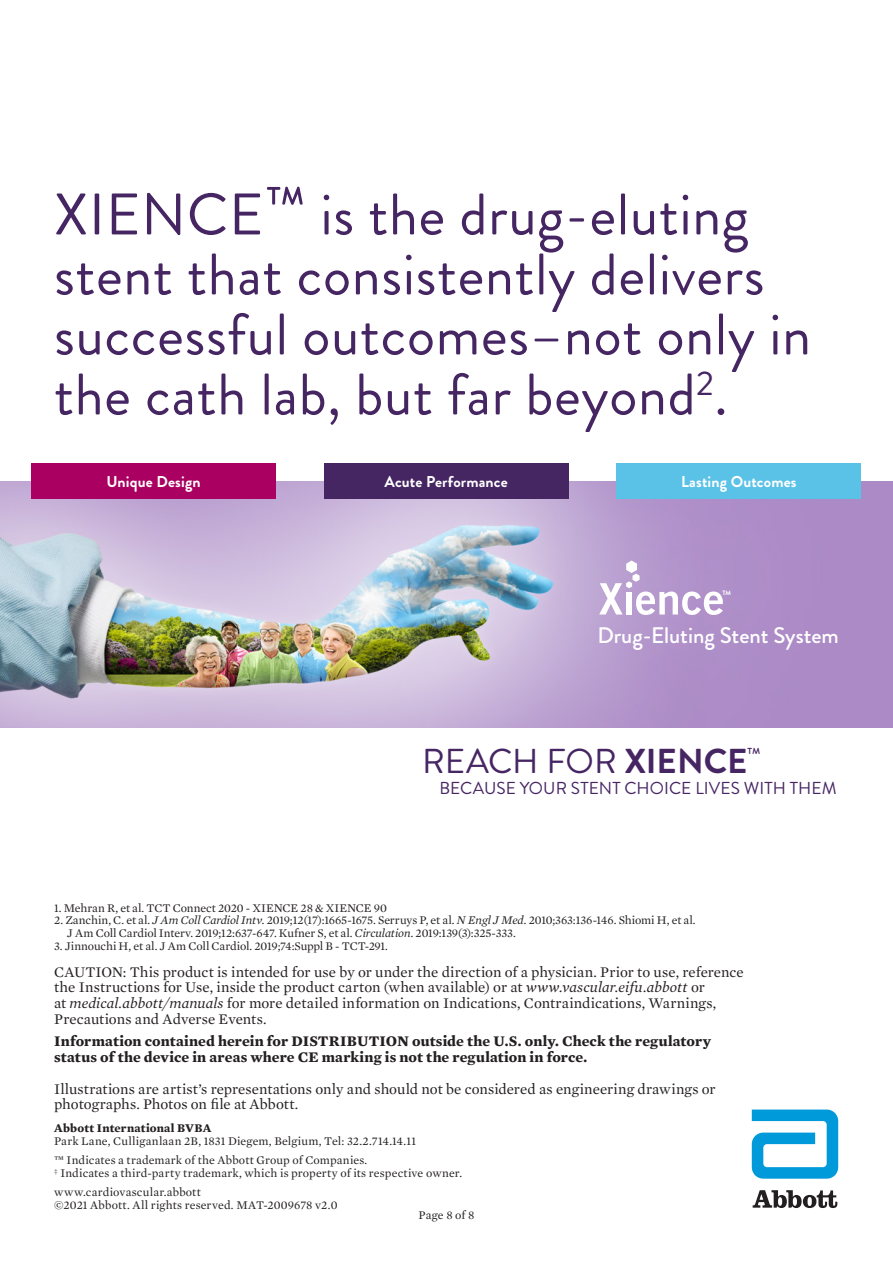
<style>
.page{position:relative;width:893px;height:1263px;background:#fff}
.page>*{position:absolute;margin:0;border:0;box-sizing:border-box;transform-origin:0 0}
.Title_Main{font:58.5px/60px "Brandon Grotesque";letter-spacing:.01em;color:#462563}
.t1{font:34.5px "Brandon Grotesque";letter-spacing:-.005em;color:#462563}
.t2{font:500 22.5px "Brandon Grotesque";color:#fff}
.t3{font:17.25px "Brandon Grotesque";letter-spacing:.005em;color:#462563}
.Title_Main-2{font:700 15.75px "Brandon Grotesque";letter-spacing:.01em;color:#fff}
._2018_BoilerPlate_10{font:15px/15.8px "Mercury Text G1";color:#231f20}
._2018_BoilerPlate_10-2{font:700 15px/15.8px "Mercury Text G1";letter-spacing:.005em;color:#231f20}
.Foot_notes{font:12px/12.8px "Mercury Text G1";letter-spacing:-.01em;color:#231f20}
._2018_BoilerPlate_8p{font:12px/12.8px "Mercury Text G1";letter-spacing:.01em;color:#231f20}
._2018_BoilerPlate_Ab{font:700 12px "Mercury Text G1";letter-spacing:.015em;color:#231f20}
.t4{font:700 6.3px "Brandon Grotesque";color:#fff}
.s1{font-weight:700}
.s2{font-style:italic}
</style>
<div class="page">
<svg style="left:752px;top:1109px;width:86px;height:70px"></svg>
<svg style="left:753px;top:1190px;width:84px;height:18px"></svg>
<img style="left:0;top:481px;width:893px;height:246px">
<div style="left:31px;top:463px;width:245px;height:36px;background:#aa0061"></div>
<div style="left:324px;top:463px;width:244px;height:36px;background:#462563"></div>
<div style="left:617px;top:463px;width:244px;height:36px;background:#5bc2e7"></div>
<svg style="left:599px;top:560px;width:124px;height:55px"></svg>
<p class="Title_Main" style="left:54px;top:185px;width:759px">XIENCE™ is the drug-eluting stent that consistently delivers successful outcomes–not only in the cath lab, but far beyond<sup>2</sup>.</p>
<p class="Title_Main-2" style="left:106px;top:470px;width:96px">Unique Design</p>
<p class="Title_Main-2" style="left:385px;top:470px;width:125px">Acute Performance</p>
<p class="Title_Main-2" style="left:681px;top:470px;width:117px">Lasting Outcomes</p>
<p class="t4" style="left:722px;top:588px;width:10px">TM</p>
<p class="t2" style="left:597px;top:619px;width:243px">Drug-Eluting Stent System</p>
<p class="t1" style="left:422px;top:737px;width:340px">REACH FOR <span class="s1">XIENCE</span><sup>™</sup></p>
<p class="t3" style="left:439px;top:776px;width:399px">BECAUSE YOUR STENT CHOICE LIVES WITH THEM</p>
<p class="Foot_notes" style="left:54px;top:900px;width:334px">1. Mehran R, et al. TCT Connect 2020 - XIENCE 28 &amp; XIENCE 90</p>
<p class="Foot_notes" style="left:67px;top:913px;width:630px;text-indent:-13px">2. Zanchin, C. et al. <span class="s2">J Am Coll Cardiol Intv.</span> 2019;12(17):1665-1675. Serruys P, et al. <span class="s2">N Engl J Med.</span> 2010;363:136-146. Shiomi H, et al.<br>J Am Coll Cardiol Interv. 2019;12:637-647. Kufner S, et al. <span class="s2">Circulation.</span> 2019:139(3):325-333.</p>
<p class="Foot_notes" style="left:54px;top:939px;width:335px">3. Jinnouchi H, et al. J Am Coll Cardiol. 2019;74:Suppl B - TCT-291.</p>
<p class="_2018_BoilerPlate_10" style="left:54px;top:963px;width:691px">CAUTION: This product is intended for use by or under the direction of a physician. Prior to use, reference the Instructions for Use, inside the product carton (when available) or at <span class="s2">www.vascular.eifu.abbott</span> or<br>at <span class="s2">medical.abbott/manuals</span> for more detailed information on Indications, Contraindications, Warnings, Precautions and Adverse Events.</p>
<p class="_2018_BoilerPlate_10-2" style="left:54px;top:1033px;width:658px">Information contained herein for DISTRIBUTION outside the U.S. only. Check the regulatory status of the device in areas where CE marking is not the regulation in force.</p>
<p class="_2018_BoilerPlate_10" style="left:54px;top:1080px;width:663px">Illustrations are artist’s representations only and should not be considered as engineering drawings or photographs. Photos on file at Abbott.</p>
<p class="_2018_BoilerPlate_Ab" style="left:54px;top:1119px;width:159px">Abbott International BVBA</p>
<p class="_2018_BoilerPlate_8p" style="left:54px;top:1134px;width:363px">Park Lane, Culliganlaan 2B, 1831 Diegem, Belgium, Tel: 32.2.714.14.11</p>
<p class="_2018_BoilerPlate_8p" style="left:54px;top:1153px;width:410px">™ Indicates a trademark of the Abbott Group of Companies.<br><sup>‡</sup> Indicates a third-party trademark, which is property of its respective owner.</p>
<p class="_2018_BoilerPlate_8p" style="left:54px;top:1185px;width:285px">www.cardiovascular.abbott<br>©2021 Abbott. All rights reserved. MAT-2009678 v2.0</p>
<p class="Foot_notes" style="left:419px;top:1208px;width:57px">Page 8 of 8</p>
</div>
